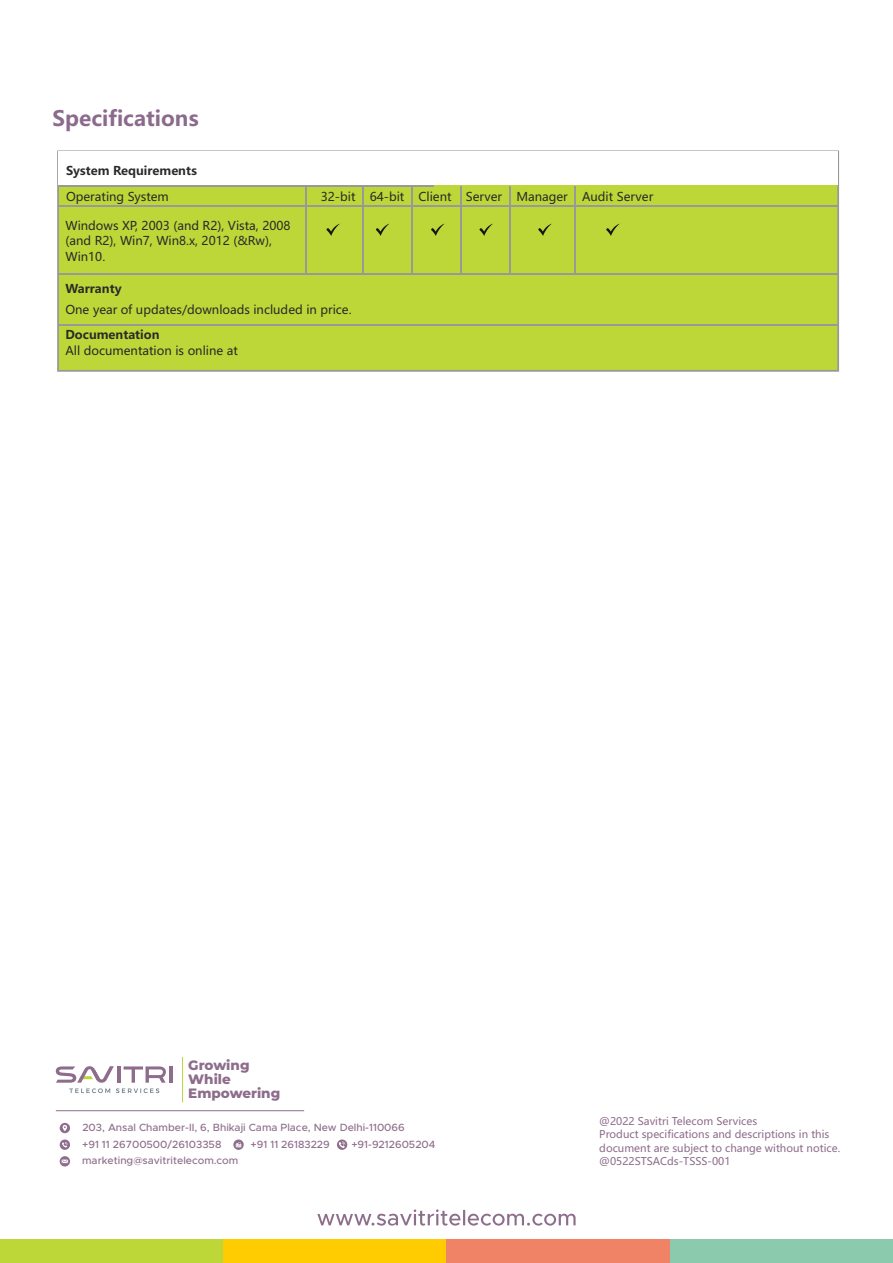
<style>
.page{position:relative;width:893px;height:1263px;background:#fff}
.page>*{position:absolute;margin:0;border:0;box-sizing:border-box;transform-origin:0 0}
.t1{font:700 21px "Microsoft Ya Hei UI";color:#8b6a8c}
.t2{font:800 13.5px/14.2px "Montserrat";color:#8d6d8b}
.t3{font:12px/15.3px "Microsoft Ya Hei UI";color:#2b2a29}
.t4{font:700 12px "Microsoft Ya Hei UI";color:#2b2a29}
.t5{font:500 10.5px/17.2px "Metropolis";color:#8d6d8b}
.t6{font:10.5px/13.4px "Microsoft Ya Hei UI";color:#8d6d8b}
</style>
<div class="page">
<div style="left:670px;top:1239px;width:223px;height:24px;background:#8ccaae"></div>
<div style="left:223px;top:1239px;width:223px;height:24px;background:#fecc00"></div>
<div style="left:446px;top:1239px;width:224px;height:24px;background:#f08365"></div>
<div style="left:0;top:1239px;width:223px;height:24px;background:#bdd738"></div>
<svg style="left:317px;top:1209px;width:259px;height:16px"></svg>
<hr style="left:182px;top:1057px;width:1px;height:45px;background:#bdd738">
<hr style="left:169px;top:1066px;width:4px;height:17px;background:#8d6d8b">
<svg style="left:56px;top:1066px;width:110px;height:27px"></svg>
<div style="left:60px;top:1123px;width:10px;height:10px;background:#8d6d8b;border-radius:50%"></div>
<svg style="left:62px;top:1125px;width:5px;height:6px"></svg>
<div style="left:60px;top:1139px;width:10px;height:11px;background:#8d6d8b;border-radius:50%"></div>
<svg style="left:62px;top:1142px;width:6px;height:5px"></svg>
<svg style="left:60px;top:1156px;width:10px;height:10px"></svg>
<svg style="left:62px;top:1159px;width:6px;height:4px"></svg>
<svg style="left:233px;top:1139px;width:11px;height:11px"></svg>
<svg style="left:236px;top:1142px;width:5px;height:5px"></svg>
<hr style="left:56px;top:1110px;width:248px;height:1px;background:#8d6d8b">
<svg style="left:337px;top:1139px;width:10px;height:11px"></svg>
<svg style="left:339px;top:1141px;width:6px;height:7px"></svg>
<div style="left:57px;top:150px;width:782px;height:222px;background:#bdd738"></div>
<hr style="left:58px;top:206px;width:780px;height:1px;background:#999">
<div style="left:58px;top:151px;width:780px;height:34px;background:#fff"></div>
<hr style="left:58px;top:185px;width:375px;height:1px;background:#999">
<hr style="left:58px;top:274px;width:780px;height:1px;background:#999">
<hr style="left:305px;top:186px;width:1px;height:89px;background:#999">
<hr style="left:362px;top:186px;width:2px;height:89px;background:#999">
<hr style="left:411px;top:186px;width:2px;height:89px;background:#999">
<hr style="left:460px;top:186px;width:1px;height:89px;background:#999">
<hr style="left:509px;top:186px;width:1px;height:89px;background:#999">
<hr style="left:574px;top:186px;width:2px;height:89px;background:#999">
<svg style="left:326px;top:224px;width:14px;height:12px"></svg>
<svg style="left:375px;top:224px;width:15px;height:12px"></svg>
<svg style="left:430px;top:224px;width:15px;height:12px"></svg>
<svg style="left:479px;top:224px;width:14px;height:12px"></svg>
<svg style="left:537px;top:224px;width:15px;height:12px"></svg>
<svg style="left:605px;top:224px;width:15px;height:12px"></svg>
<hr style="left:58px;top:325px;width:780px;height:1px;background:#999">
<h1 class="t1" style="left:53px;top:109px;width:148px">Specifications</h1>
<p class="t4" style="left:66px;top:166px;width:132px">System Requirements</p>
<p class="t3" style="left:66px;top:189px;width:104px">Operating System</p>
<p class="t3" style="left:65px;top:219px;width:227px">Windows XP, 2003 (and R2), Vista, 2008 (and R2), Win7, Win8.x, 2012 (&amp;Rw),<br>Win10.</p>
<p class="t3" style="left:321px;top:189px;width:334px">32-bit 64-bit Client Server Manager Audit Server</p>
<p class="t4" style="left:65px;top:283px;width:58px">Warranty</p>
<p class="t3" style="left:65px;top:303px;width:288px">One year of updates/downloads included in price.</p>
<p class="t4" style="left:65px;top:330px;width:95px">Documentation</p>
<p class="t3" style="left:65px;top:344px;width:174px">All documentation is online at</p>
<p class="t2" style="left:188px;top:1057px;width:94px">Growing<br>While<br>Empowering</p>
<p class="t5" style="left:82px;top:1119px;width:324px">203, Ansal Chamber-II, 6, Bhikaji Cama Place, New Delhi-110066 +91 11 26700500/26103358</p>
<p class="t5" style="left:82px;top:1152px;width:158px">marketing@savitritelecom.com</p>
<p class="t5" style="left:251px;top:1136px;width:81px">+91 11 26183229</p>
<p class="t5" style="left:351px;top:1136px;width:86px">+91-9212605204</p>
<p class="t6" style="left:599px;top:1115px;width:242px">@2022 Savitri Telecom Services<br>Product specifications and descriptions in this document are subject to change without notice. @0522STSACds-TSSS-001</p>
</div>
